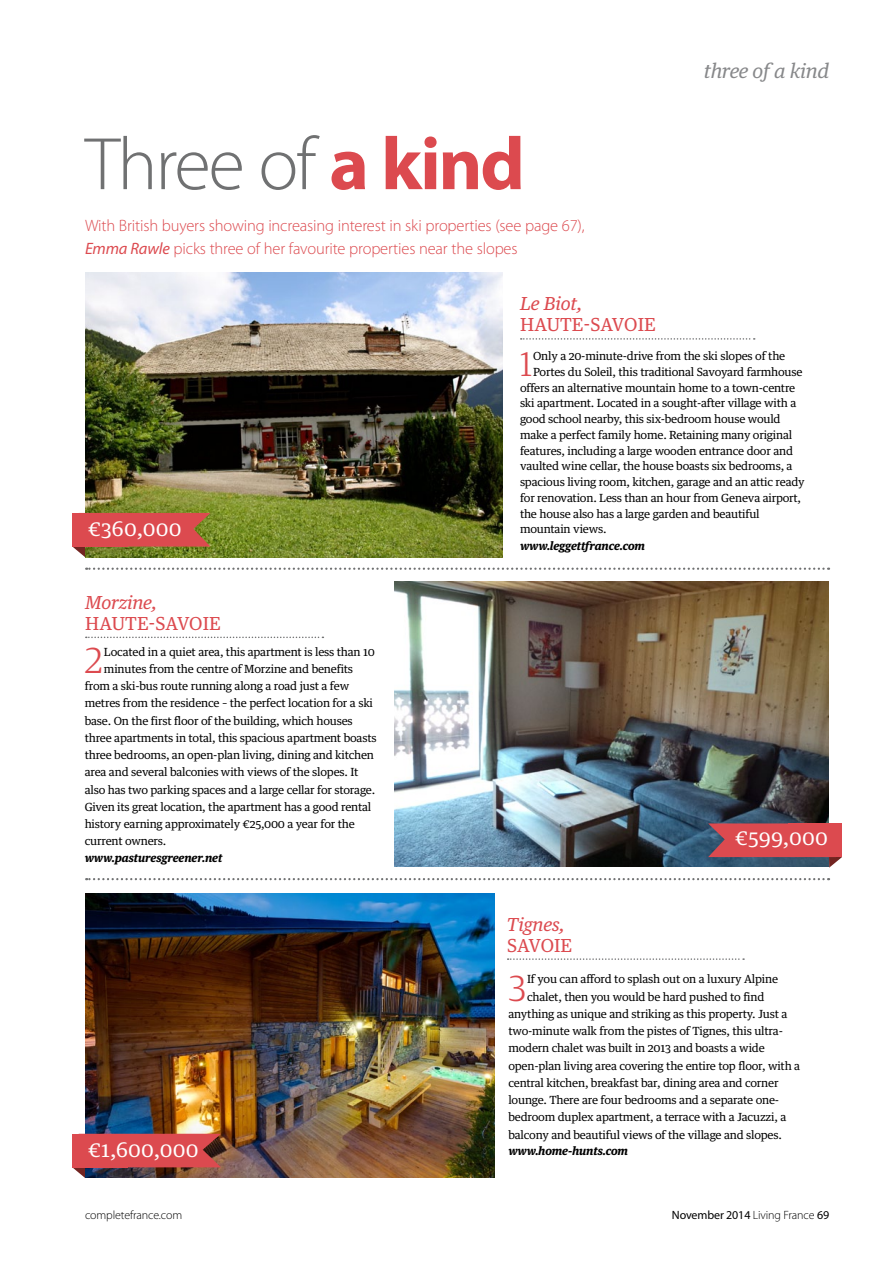
<style>
.page{position:relative;width:893px;height:1263px;background:#fff}
.page>*{position:absolute;margin:0;border:0;box-sizing:border-box;transform-origin:0 0}
.t1{font:300 75px "Myriad Pro";letter-spacing:-.03em;color:#707172}
.t2{font:300 36.15px "Guardian Egyp";color:#dc4a4f}
.t3{font:300 34.05px "Guardian Egyp";color:#dc4a4f}
.t4{font:20.25px "Guardian Text Egyp";letter-spacing:.01em;color:#fff}
.t5{font:italic 19.5px "Guardian Text Egyp";letter-spacing:-.02em;color:#87888a}
.t6{font:18px "Guardian Text Egyp";letter-spacing:.055em;color:#dc4a4f}
.t7{font:italic 18px "Guardian Text Egyp";letter-spacing:-.01em;color:#dc4a4f}
.t8{font:18px "Guardian Text Egyp";letter-spacing:.005em;color:#dc4a4f}
.t9{font:300 16.5px/22.5px "Myriad Pro";letter-spacing:-.01em;color:#dc4a4f}
.t10{font:12px "Myriad Pro";letter-spacing:-.01em;color:#000}
.t11{font:300 12px "Myriad Pro";letter-spacing:-.01em;color:#000}
.t12{font:11.25px "Guardian Text Egyp";letter-spacing:-.02em;color:#000}
.t13{font:italic 700 11.25px "Guardian Text Egyp";letter-spacing:-.01em;color:#000}
.s1{font-weight:700;color:#dc4a4f}
.s2{font-weight:400;font-style:italic}
.s3{font-weight:300}
</style>
<div class="page">
<img style="left:85px;top:893px;width:410px;height:285px">
<img style="left:394px;top:581px;width:435px;height:285px">
<img style="left:85px;top:272px;width:418px;height:285px">
<svg style="left:86px;top:568px;width:743px;height:2px"></svg>
<svg style="left:86px;top:878px;width:743px;height:2px"></svg>
<svg style="left:72px;top:513px;width:138px;height:44px;background:#b26041"></svg>
<svg style="left:72px;top:1134px;width:149px;height:44px;background:#a74648"></svg>
<div style="left:72px;top:513px;width:56px;height:33px;background:#dc4a4f"></div>
<div style="left:72px;top:1134px;width:56px;height:33px;background:#dc4a4f"></div>
<svg style="left:708px;top:823px;width:134px;height:45px;background:#9f5662"></svg>
<div style="left:788px;top:823px;width:54px;height:34px;background:#dc4a4f"></div>
<svg style="left:521px;top:338px;width:234px;height:2px"></svg>
<svg style="left:86px;top:637px;width:237px;height:1px"></svg>
<svg style="left:508px;top:958px;width:236px;height:2px"></svg>
<h1 class="t1" style="left:85px;top:119px;width:441px">Three of <span class="s1">a kind</span></h1>
<h3 class="t9" style="left:85px;top:214px;width:501px">With British buyers showing increasing interest in ski properties (see page 67),<br><span class="s2">Emma Rawle</span> picks three of her favourite properties near the slopes</h3>
<h3 class="t7" style="left:520px;top:289px;width:64px">Le Biot,</h3>
<h3 class="t6" style="left:520px;top:310px;width:137px">Haute-Savoie</h3>
<h3 class="t5" style="left:704px;top:55px;width:127px">three of a kind</h3>
<h3 class="t4" style="left:88px;top:511px;width:95px">€360,000</h3>
<h3 class="t7" style="left:85px;top:587px;width:74px">Morzine,</h3>
<h3 class="t6" style="left:85px;top:608px;width:137px">Haute-Savoie</h3>
<h2 class="t2" style="left:85px;top:636px;width:20px">2</h2>
<p class="t12" style="left:104px;top:642px;width:273px">Located in a quiet area, this apartment is less than 10</p>
<p class="t12" style="left:104px;top:659px;width:251px">minutes from the centre of Morzine and benefits</p>
<p class="t12" style="left:85px;top:677px;width:266px">from a ski-bus route running along a road just a few</p>
<p class="t12" style="left:85px;top:694px;width:290px">metres from the residence – the perfect location for a ski</p>
<p class="t12" style="left:85px;top:711px;width:270px">base. On the first floor of the building, which houses</p>
<p class="t12" style="left:85px;top:728px;width:293px">three apartments in total, this spacious apartment boasts</p>
<p class="t12" style="left:85px;top:746px;width:291px">three bedrooms, an open-plan living, dining and kitchen</p>
<p class="t12" style="left:85px;top:763px;width:275px">area and several balconies with views of the slopes. It</p>
<p class="t12" style="left:85px;top:780px;width:292px">also has two parking spaces and a large cellar for storage.</p>
<p class="t12" style="left:85px;top:797px;width:288px">Given its great location, the apartment has a good rental</p>
<p class="t12" style="left:85px;top:815px;width:272px">history earning approximately €25,000 a year for the</p>
<p class="t12" style="left:85px;top:832px;width:83px">current owners.</p>
<p class="t13" style="left:85px;top:848px;width:139px">www.pasturesgreener.net</p>
<h3 class="t4" style="left:88px;top:1132px;width:112px">€1,600,000</h3>
<h3 class="t3" style="left:520px;top:341px;width:14px">1</h3>
<p class="t12" style="left:533px;top:347px;width:254px">Only a 20-minute-drive from the ski slopes of the</p>
<p class="t12" style="left:533px;top:362px;width:271px">Portes du Soleil, this traditional Savoyard farmhouse</p>
<p class="t12" style="left:520px;top:378px;width:277px">offers an alternative mountain home to a town-centre</p>
<p class="t12" style="left:520px;top:394px;width:278px">ski apartment. Located in a sought-after village with a</p>
<p class="t12" style="left:520px;top:410px;width:262px">good school nearby, this six-bedroom house would</p>
<p class="t12" style="left:520px;top:425px;width:274px">make a perfect family home. Retaining many original</p>
<p class="t12" style="left:520px;top:441px;width:275px">features, including a large wooden entrance door and</p>
<p class="t12" style="left:520px;top:457px;width:274px">vaulted wine cellar, the house boasts six bedrooms, a</p>
<p class="t12" style="left:520px;top:473px;width:286px">spacious living room, kitchen, garage and an attic ready</p>
<p class="t12" style="left:520px;top:488px;width:283px">for renovation. Less than an hour from Geneva airport,</p>
<p class="t12" style="left:520px;top:504px;width:241px">the house also has a large garden and beautiful</p>
<p class="t12" style="left:520px;top:520px;width:88px">mountain views.</p>
<p class="t13" style="left:520px;top:536px;width:127px">www.leggettfrance.com</p>
<h3 class="t7" style="left:507px;top:909px;width:60px">Tignes,</h3>
<h3 class="t8" style="left:507px;top:930px;width:67px">Savoie</h3>
<h3 class="t4" style="left:735px;top:821px;width:94px">€599,000</h3>
<h2 class="t2" style="left:508px;top:964px;width:19px">3</h2>
<p class="t12" style="left:527px;top:970px;width:252px">If you can afford to splash out on a luxury Alpine</p>
<p class="t12" style="left:527px;top:987px;width:239px">chalet, then you would be hard pushed to find</p>
<p class="t12" style="left:508px;top:1004px;width:280px">anything as unique and striking as this property. Just a</p>
<p class="t12" style="left:508px;top:1022px;width:276px">two-minute walk from the pistes of Tignes, this ultra-</p>
<p class="t12" style="left:508px;top:1039px;width:258px">modern chalet was built in 2013 and boasts a wide</p>
<p class="t12" style="left:508px;top:1056px;width:293px">open-plan living area covering the entire top floor, with a</p>
<p class="t12" style="left:508px;top:1073px;width:272px">central kitchen, breakfast bar, dining area and corner</p>
<p class="t12" style="left:508px;top:1091px;width:272px">lounge. There are four bedrooms and a separate one-</p>
<p class="t12" style="left:508px;top:1108px;width:279px">bedroom duplex apartment, a terrace with a Jacuzzi, a</p>
<p class="t12" style="left:508px;top:1125px;width:275px">balcony and beautiful views of the village and slopes.</p>
<p class="t13" style="left:508px;top:1142px;width:121px">www.home-hunts.com</p>
<p class="t11" style="left:85px;top:1208px;width:99px">completefrance.com</p>
<p class="t10" style="left:672px;top:1208px;width:159px">November 2014 <span class="s3">Living France</span> 69</p>
</div>
